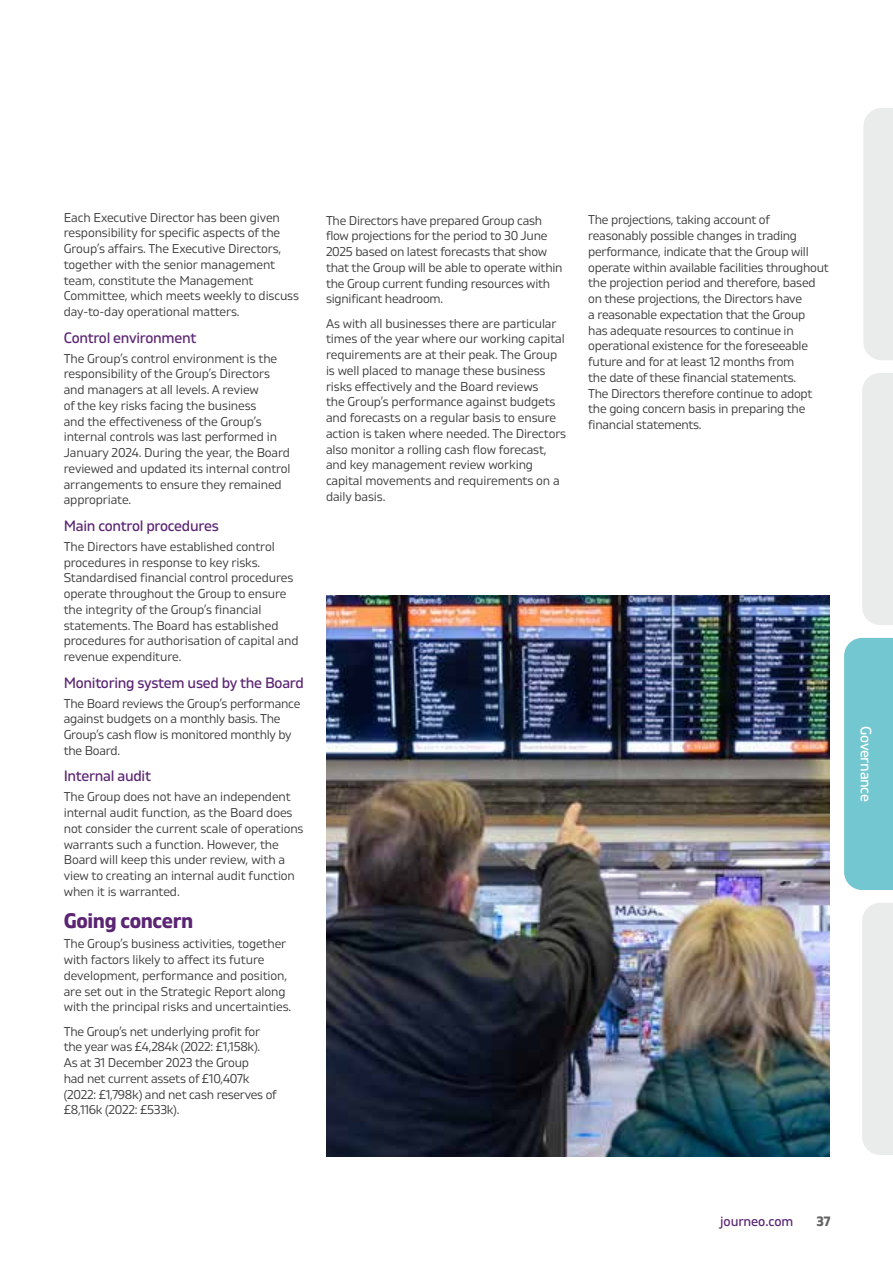
<style>
.page{position:relative;width:893px;height:1263px;background:#fff}
.page>*{position:absolute;margin:0;border:0;box-sizing:border-box;transform-origin:0 0}
.t1{font:700 21px "Gilam";letter-spacing:-.02em;color:#5b2573}
.t2{font:15px "Gilam";letter-spacing:-.02em;color:#5b2573}
.t3{font:15px "Gilam";letter-spacing:-.02em;color:#fff}
.t4{font:13.5px "Gilam";letter-spacing:-.01em;color:#5b2573}
.t5{font:700 13.5px "Gilam";color:#646363}
.t6{font:12.75px/15.8px "Gilam";letter-spacing:-.015em;color:#3c3c3b}
</style>
<div class="page">
<div style="left:862px;top:903px;width:31px;height:252px;background:#eaebeb"></div>
<div style="left:862px;top:373px;width:31px;height:252px;background:#eaebeb"></div>
<div style="left:844px;top:638px;width:49px;height:252px;background:#73c7d0"></div>
<img style="left:326px;top:595px;width:503px;height:562px">
<div style="left:863px;top:108px;width:30px;height:252px;background:#eaebeb"></div>
<p class="t6" style="left:64px;top:209px;width:237px">Each Executive Director has been given responsibility for specific aspects of the Group’s affairs. The Executive Directors, together with the senior management team, constitute the Management Committee, which meets weekly to discuss day-to-day operational matters.</p>
<p class="t2" style="left:64px;top:326px;width:134px">Control environment</p>
<p class="t6" style="left:64px;top:350px;width:228px">The Group’s control environment is the responsibility of the Group’s Directors and managers at all levels. A review<br>of the key risks facing the business<br>and the effectiveness of the Group’s internal controls was last performed in January 2024. During the year, the Board reviewed and updated its internal control arrangements to ensure they remained appropriate.</p>
<p class="t2" style="left:64px;top:514px;width:156px">Main control procedures</p>
<p class="t6" style="left:64px;top:538px;width:236px">The Directors have established control procedures in response to key risks.<br>Standardised financial control procedures operate throughout the Group to ensure the integrity of the Group’s financial statements. The Board has established procedures for authorisation of capital and revenue expenditure.</p>
<p class="t2" style="left:64px;top:671px;width:242px">Monitoring system used by the Board</p>
<p class="t6" style="left:64px;top:695px;width:238px">The Board reviews the Group’s performance against budgets on a monthly basis. The Group’s cash flow is monitored monthly by the Board.</p>
<p class="t2" style="left:64px;top:765px;width:89px">Internal audit</p>
<p class="t6" style="left:64px;top:788px;width:241px">The Group does not have an independent internal audit function, as the Board does not consider the current scale of operations warrants such a function. However, the Board will keep this under review, with a view to creating an internal audit function when it is warranted.</p>
<h1 class="t1" style="left:64px;top:905px;width:131px">Going concern</h1>
<p class="t6" style="left:64px;top:935px;width:229px">The Group’s business activities, together with factors likely to affect its future development, performance and position, are set out in the Strategic Report along with the principal risks and uncertainties.</p>
<p class="t6" style="left:64px;top:1023px;width:215px">The Group’s net underlying profit for the year was £4,284k (2022: £1,158k).<br>As at 31 December 2023 the Group<br>had net current assets of £10,407k (2022: £1,798k) and net cash reserves of £8,116k (2022: £533k).</p>
<p class="t6" style="left:326px;top:212px;width:238px">The Directors have prepared Group cash flow projections for the period to 30 June 2025 based on latest forecasts that show that the Group will be able to operate within the Group current funding resources with significant headroom.</p>
<p class="t6" style="left:326px;top:315px;width:242px">As with all businesses there are particular times of the year where our working capital requirements are at their peak. The Group is well placed to manage these business risks effectively and the Board reviews<br>the Group’s performance against budgets and forecasts on a regular basis to ensure action is taken where needed. The Directors also monitor a rolling cash flow forecast, and key management review working capital movements and requirements on a daily basis.</p>
<p class="t6" style="left:588px;top:212px;width:242px">The projections, taking account of reasonably possible changes in trading performance, indicate that the Group will operate within available facilities throughout the projection period and therefore, based on these projections, the Directors have<br>a reasonable expectation that the Group<br>has adequate resources to continue in operational existence for the foreseeable future and for at least 12 months from<br>the date of these financial statements.<br>The Directors therefore continue to adopt the going concern basis in preparing the financial statements.</p>
<p class="t3" style="left:877px;top:726px;width:77px;rotate:90deg">Governance</p>
<p class="t4" style="left:720px;top:1211px;width:75px">journeo.com</p>
<p class="t5" style="left:816px;top:1211px;width:16px">37</p>
</div>
